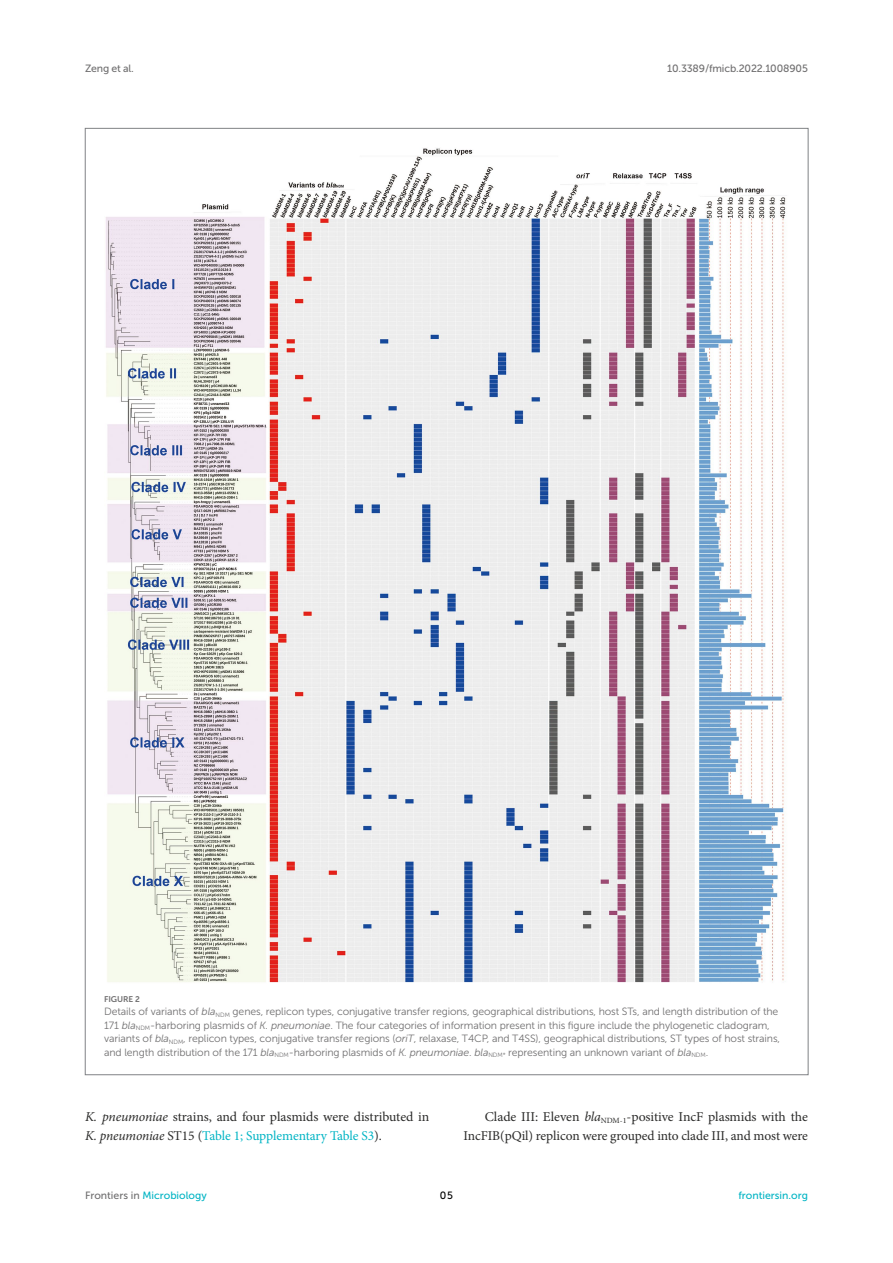
<style>
.page{position:relative;width:893px;height:1263px;background:#fff}
.page>*{position:absolute;margin:0;border:0;box-sizing:border-box;transform-origin:0 0}
.TEXT{font:13.5px/18.8px "Minion Pro";letter-spacing:-.005em;color:#2b2b2a}
.FIG_LEG{font:10.5px/13.5px "Museo Sans 300";letter-spacing:-.01em;color:#706f70}
.t1{font:10.5px "Museo Sans 500";color:#00b4c4}
.t2{font:10.5px "Museo Sans 500";letter-spacing:-.015em;color:#706f70}
.t3{font:10.5px "Museo Sans 500";color:#000}
.FIG_HD{font:8.25px "Museo Sans 700";letter-spacing:-.01em;color:#706f70}
.s1{font-style:italic}
.s2{color:#00b4c4}
.s3{color:#00b9c9}
.s4{color:#706f70}
</style>
<div class="page">
<img style="left:106px;top:148px;width:680px;height:835px">
<p class="t2" style="left:85px;top:63px;width:50px">Zeng et al.</p>
<p class="t2" style="left:667px;top:63px;width:142px">10.3389/fmicb.2022.1008905</p>
<p class="FIG_HD" style="left:104px;top:994px;width:37px">FIGURE 2</p>
<p class="FIG_LEG" style="left:104px;top:1005px;width:677px">Details of variants of <span class="s1">bla</span><sub>NDM</sub> genes, replicon types, conjugative transfer regions, geographical distributions, host STs, and length distribution of the 171 <span class="s1">bla</span><sub>NDM</sub>-harboring plasmids of <span class="s1">K. pneumoniae</span>. The four categories of information present in this figure include the phylogenetic cladogram, variants of <span class="s1">bla</span><sub>NDM</sub>, replicon types, conjugative transfer regions (<span class="s1">oriT</span>, relaxase, T4CP, and T4SS), geographical distributions, ST types of host strains, and length distribution of the 171 <span class="s1">bla</span><sub>NDM</sub>-harboring plasmids of <span class="s1">K. pneumoniae</span>. <span class="s1">bla</span><sub>NDM*</sub> representing an unknown variant of <span class="s1">bla</span><sub>NDM</sub>.</p>
<p class="TEXT" style="left:85px;top:1107px;width:346px"><span class="s1">K. pneumoniae</span> strains, and four plasmids were distributed in<br><span class="s1">K. pneumoniae</span> ST15 (<span class="s2">Table 1</span><span class="s3">;</span> <span class="s2">Supplementary Table S3</span>).</p>
<p class="TEXT" style="left:463px;top:1107px;width:346px;text-align:right">Clade III: Eleven <span class="s1">bla</span><sub>NDM-1</sub>-positive IncF plasmids with the<br>IncFIB(pQil) replicon were grouped into clade III, and most were</p>
<p class="t1" style="left:85px;top:1190px;width:123px"><span class="s4">Frontiers in</span> Microbiology</p>
<p class="t3" style="left:440px;top:1190px;width:14px">05</p>
<p class="t1" style="left:738px;top:1190px;width:71px">frontiersin.org</p>
</div>
